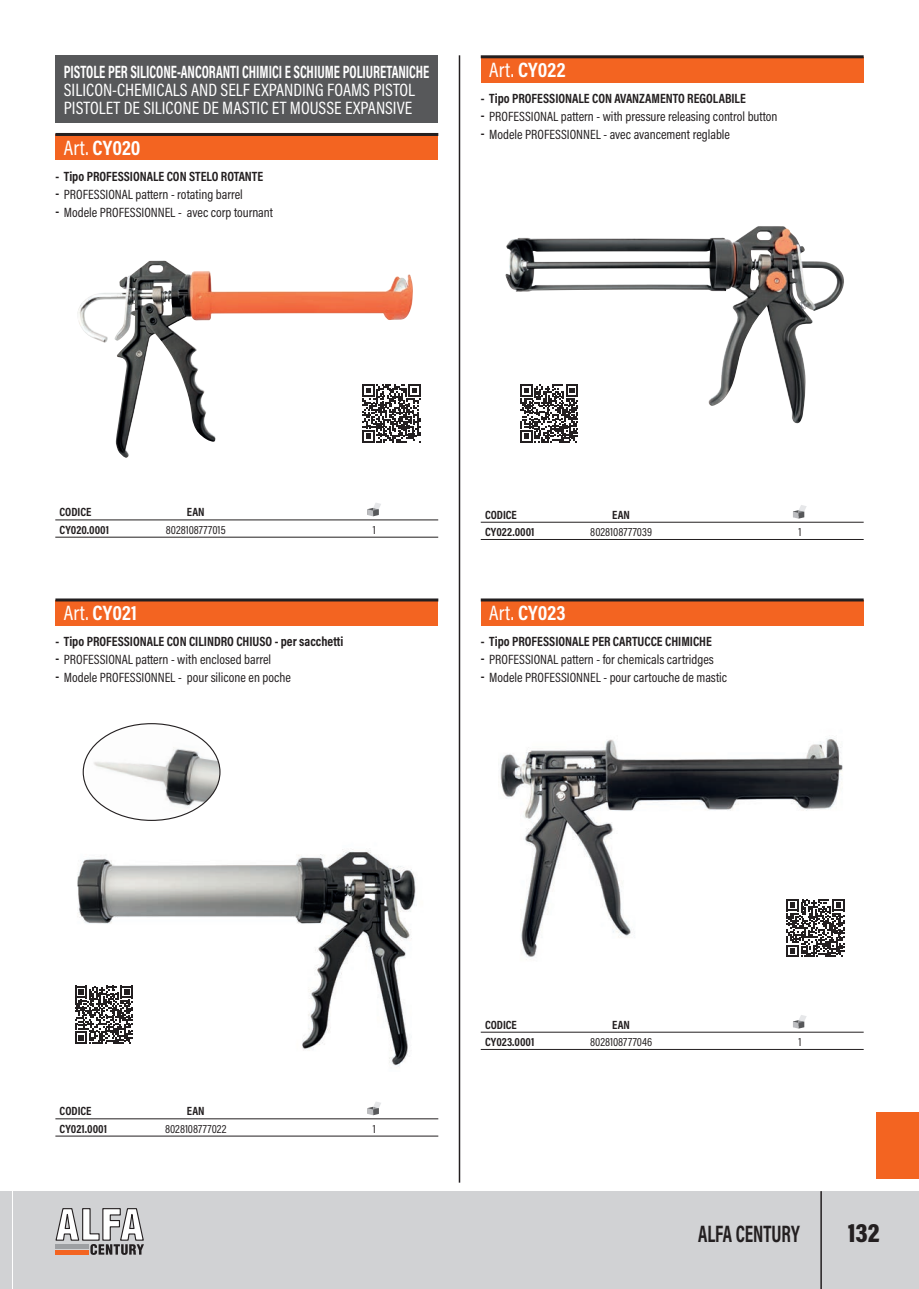
<style>
.page{position:relative;width:919px;height:1289px;background:#fff}
.page>*{position:absolute;margin:0;border:0;box-sizing:border-box;transform-origin:0 0}
.t1{font:900 27px "Acumin Pro Cond";color:#231f20}
.t2{font:700 24px "Acumin Pro Cond";letter-spacing:-.005em;color:#231f20;scale:.8 1}
.t3{font:700 21px "Acumin Pro Cond";letter-spacing:.005em;color:#fff}
.t4{font:18px/18px "Acumin Pro Cond";color:#fff}
.t5{font:700 18px "Acumin Pro Cond";color:#fff;scale:.78 1}
.t6{font:13.5px "Acumin Pro Cond";color:#231f20}
.t7{font:700 13.5px "Acumin Pro Cond";color:#231f20}
.t8{font:700 12px "Acumin Pro Cond";color:#231f20}
.t9{font:12px "Acumin Pro Cond";color:#231f20}
.s1{font-weight:400}
.s2{font-weight:700}
</style>
<div class="page">
<div style="left:14px;top:1191px;width:904px;height:97px;background:#d1d2d4"></div>
<div style="left:0;top:1191px;width:12px;height:97px;background:#d1d2d4"></div>
<hr style="left:458px;top:55px;width:2px;height:1127px;background:#231f20">
<hr style="left:820px;top:1191px;width:1px;height:97px;background:#231f20">
<svg style="left:55px;top:1208px;width:89px;height:46px"></svg>
<div style="left:55px;top:1249px;width:33px;height:5px;background:#f36421"></div>
<div style="left:55px;top:1243px;width:33px;height:5px;background:#9d9fa2"></div>
<div style="left:55px;top:134px;width:383px;height:26px;background:#f36421"></div>
<hr style="left:55px;top:133px;width:383px;height:3px;background:#231f20">
<div style="left:55px;top:55px;width:383px;height:68px;background:#57585a"></div>
<hr style="left:55px;top:519px;width:383px;height:1px;background:#231f20">
<hr style="left:55px;top:537px;width:383px;height:1px;background:#231f20">
<svg style="left:367px;top:503px;width:14px;height:13px"></svg>
<img style="left:77px;top:260px;width:336px;height:198px">
<div style="left:355px;top:377px;width:72px;height:72px;background:#fff"></div>
<svg style="left:362px;top:384px;width:58px;height:58px"></svg>
<div style="left:55px;top:600px;width:383px;height:25px;background:#f36421"></div>
<hr style="left:55px;top:598px;width:383px;height:3px;background:#231f20">
<hr style="left:55px;top:1118px;width:383px;height:1px;background:#231f20">
<hr style="left:55px;top:1135px;width:383px;height:1px;background:#231f20">
<svg style="left:367px;top:1102px;width:14px;height:13px"></svg>
<img style="left:77px;top:849px;width:339px;height:218px">
<img style="left:84px;top:723px;width:136px;height:97px">
<div style="left:68px;top:978px;width:72px;height:72px;background:#fff"></div>
<svg style="left:75px;top:985px;width:58px;height:58px"></svg>
<div style="left:480px;top:57px;width:383px;height:25px;background:#f36421"></div>
<hr style="left:480px;top:55px;width:383px;height:3px;background:#231f20">
<hr style="left:480px;top:522px;width:383px;height:1px;background:#231f20">
<hr style="left:480px;top:539px;width:383px;height:1px;background:#231f20">
<svg style="left:793px;top:505px;width:13px;height:13px"></svg>
<img style="left:505px;top:227px;width:339px;height:196px">
<div style="left:513px;top:377px;width:72px;height:72px;background:#fff"></div>
<svg style="left:520px;top:384px;width:58px;height:58px"></svg>
<div style="left:480px;top:600px;width:383px;height:25px;background:#f36421"></div>
<hr style="left:480px;top:598px;width:383px;height:3px;background:#231f20">
<hr style="left:480px;top:1031px;width:383px;height:1px;background:#231f20">
<hr style="left:480px;top:1049px;width:383px;height:1px;background:#231f20">
<svg style="left:793px;top:1015px;width:13px;height:13px"></svg>
<img style="left:500px;top:738px;width:343px;height:222px">
<div style="left:779px;top:891px;width:72px;height:73px;background:#fff"></div>
<svg style="left:786px;top:899px;width:58px;height:58px"></svg>
<div style="left:876px;top:1112px;width:42px;height:66px;background:#f36421"></div>
<h3 class="t5" style="left:64px;top:60px;width:470px">PISTOLE PER SILICONE-ANCORANTI CHIMICI E SCHIUME POLIURETANICHE</h3>
<h3 class="t4" style="left:64px;top:80px;width:352px">SILICON-CHEMICALS AND SELF EXPANDING FOAMS PISTOL<br>PISTOLET DE SILICONE DE MASTIC ET MOUSSE EXPANSIVE</h3>
<h3 class="t3" style="left:64px;top:134px;width:78px"><span class="s1">Art.</span> CY020</h3>
<p class="t7" style="left:55px;top:167px;width:209px">- Tipo PROFESSIONALE CON STELO ROTANTE</p>
<p class="t6" style="left:55px;top:185px;width:189px"><span class="s2">-</span> PROFESSIONAL pattern - rotating barrel</p>
<p class="t6" style="left:55px;top:203px;width:219px"><span class="s2">-</span> Modele PROFESSIONNEL - avec corp tournant</p>
<h3 class="t3" style="left:489px;top:56px;width:78px"><span class="s1">Art.</span> CY022</h3>
<p class="t7" style="left:480px;top:89px;width:266px">- Tipo PROFESSIONALE CON AVANZAMENTO REGOLABILE</p>
<p class="t6" style="left:480px;top:107px;width:298px"><span class="s2">-</span> PROFESSIONAL pattern - with pressure releasing control button</p>
<p class="t6" style="left:480px;top:125px;width:251px"><span class="s2">-</span> Modele PROFESSIONNEL - avec avancement reglable</p>
<p class="t8" style="left:60px;top:504px;width:33px">CODICE</p>
<p class="t8" style="left:187px;top:504px;width:19px">EAN</p>
<p class="t8" style="left:60px;top:521px;width:51px">CY020.0001</p>
<p class="t9" style="left:166px;top:521px;width:61px">8028108777015</p>
<p class="t9" style="left:373px;top:521px;width:5px">1</p>
<p class="t8" style="left:485px;top:506px;width:33px">CODICE</p>
<p class="t8" style="left:612px;top:506px;width:19px">EAN</p>
<p class="t8" style="left:485px;top:524px;width:51px">CY022.0001</p>
<p class="t9" style="left:590px;top:524px;width:63px">8028108777039</p>
<p class="t9" style="left:798px;top:524px;width:5px">1</p>
<h3 class="t3" style="left:64px;top:599px;width:74px"><span class="s1">Art.</span> CY021</h3>
<h3 class="t3" style="left:489px;top:599px;width:78px"><span class="s1">Art.</span> CY023</h3>
<p class="t7" style="left:55px;top:632px;width:289px">- Tipo PROFESSIONALE CON CILINDRO CHIUSO - per sacchetti</p>
<p class="t6" style="left:55px;top:650px;width:217px"><span class="s2">-</span> PROFESSIONAL pattern - with enclosed barrel</p>
<p class="t6" style="left:55px;top:668px;width:237px"><span class="s2">-</span> Modele PROFESSIONNEL - pour silicone en poche</p>
<p class="t7" style="left:480px;top:632px;width:232px">- Tipo PROFESSIONALE PER CARTUCCE CHIMICHE</p>
<p class="t6" style="left:480px;top:650px;width:235px"><span class="s2">-</span> PROFESSIONAL pattern - for chemicals cartridges</p>
<p class="t6" style="left:480px;top:668px;width:248px"><span class="s2">-</span> Modele PROFESSIONNEL - pour cartouche de mastic</p>
<p class="t8" style="left:60px;top:1103px;width:33px">CODICE</p>
<p class="t8" style="left:187px;top:1103px;width:19px">EAN</p>
<p class="t8" style="left:60px;top:1120px;width:49px">CY021.0001</p>
<p class="t9" style="left:165px;top:1120px;width:63px">8028108777022</p>
<p class="t9" style="left:373px;top:1120px;width:5px">1</p>
<p class="t8" style="left:485px;top:1016px;width:33px">CODICE</p>
<p class="t8" style="left:612px;top:1016px;width:19px">EAN</p>
<p class="t8" style="left:485px;top:1033px;width:51px">CY023.0001</p>
<p class="t9" style="left:590px;top:1033px;width:64px">8028108777046</p>
<p class="t9" style="left:798px;top:1033px;width:5px">1</p>
<h2 class="t2" style="left:698px;top:1217px;width:129px">ALFA CENTURY</h2>
<h1 class="t1" style="left:847px;top:1215px;width:33px">132</h1>
</div>
